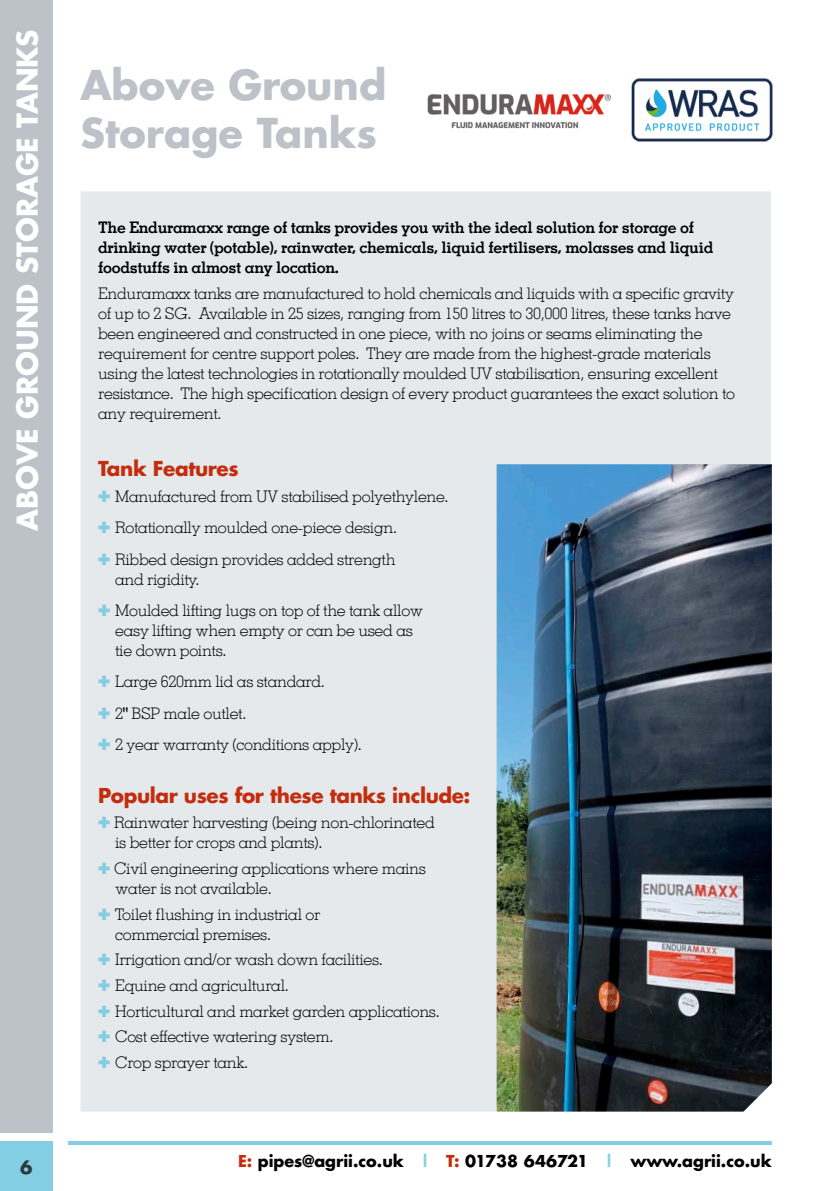
<style>
.page{position:relative;width:840px;height:1191px;background:#fff}
.page>*{position:absolute;margin:0;border:0;box-sizing:border-box;transform-origin:0 0}
.t1{font:700 40px/48px "Futura";color:#bcc2c7}
.t2{font:700 28px "Futura";color:#fff}
.t3{font:700 20px "Futura";letter-spacing:-.02em;color:#c32d0d}
.t4{font:700 18px "Futura";color:#2b3a3d}
.t5{font:300 16px/20px "Memphis LT";letter-spacing:-.02em;color:#000}
.t6{font:700 16px/20px "Memphis LT";letter-spacing:-.02em;color:#000}
.t7{font:700 16px "Futura";color:#000}
.s1{color:#83cee3}
.s2{font-weight:700}
.s3{color:#c32d0d}
</style>
<div class="page">
<hr style="left:68px;top:1141px;width:703px;height:4px;background:#83cee3">
<div style="left:0;top:1141px;width:53px;height:50px;background:#83cee3"></div>
<img style="left:427px;top:93px;width:185px;height:36px">
<div style="left:0;top:0;width:53px;height:1132px;background:#bcc2c7"></div>
<div style="left:80px;top:191px;width:690px;height:920px;background:#e6e9eb"></div>
<img style="left:496px;top:464px;width:275px;height:647px">
<img style="left:631px;top:78px;width:142px;height:64px">
<h2 class="t2" style="left:8px;top:531px;width:503px;rotate:-90deg">ABOVE GROUND STORAGE TANKS</h2>
<p class="t4" style="left:20px;top:1154px;width:14px">6</p>
<h1 class="t1" style="left:80px;top:60px;width:307px">Above Ground<br>Storage Tanks</h1>
<p class="t6" style="left:98px;top:217px;width:616px">The Enduramaxx range of tanks provides you with the ideal solution for storage of drinking water (potable), rainwater, chemicals, liquid fertilisers, molasses and liquid foodstuffs in almost any location.</p>
<p class="t5" style="left:98px;top:283px;width:638px">Enduramaxx tanks are manufactured to hold chemicals and liquids with a specific gravity of up to 2 SG. Available in 25 sizes, ranging from 150 litres to 30,000 litres, these tanks have been engineered and constructed in one piece, with no joins or seams eliminating the requirement for centre support poles. They are made from the highest-grade materials using the latest technologies in rotationally moulded UV stabilisation, ensuring excellent resistance. The high specification design of every product guarantees the exact solution to any requirement.</p>
<p class="t3" style="left:98px;top:455px;width:142px">Tank Features</p>
<p class="t5" style="left:98px;top:480px;width:352px;line-height:31.4px"><span class="s1">✚</span> Manufactured from UV stabilised polyethylene. <span class="s1">✚</span> Rotationally moulded one-piece design.<br><span class="s1">✚</span> Ribbed design provides added strength</p>
<p class="t5" style="left:98px;top:563px;width:326px;line-height:31.4px;text-indent:17px">and rigidity.<br><span class="s1">✚</span> Moulded lifting lugs on top of the tank allow</p>
<p class="t5" style="left:115px;top:620px;width:299px">easy lifting when empty or can be used as tie down points.</p>
<p class="t5" style="left:98px;top:666px;width:265px;line-height:31.4px"><span class="s1">✚</span> Large 620mm lid as standard.<br><span class="s1">✚</span> 2<span class="s2">"</span> BSP male outlet.<br><span class="s1">✚</span> 2 year warranty (conditions apply).</p>
<p class="t3" style="left:98px;top:781px;width:373px">Popular uses for these tanks include:</p>
<p class="t5" style="left:115px;top:812px;width:321px;text-indent:-17px"><span class="s1">✚</span> Rainwater harvesting (being non-chlorinated is better for crops and plants).</p>
<p class="t5" style="left:115px;top:858px;width:312px;text-indent:-17px"><span class="s1">✚</span> Civil engineering applications where mains water is not available.</p>
<p class="t5" style="left:115px;top:904px;width:206px;text-indent:-17px"><span class="s1">✚</span> Toilet flushing in industrial or commercial premises.</p>
<p class="t5" style="left:98px;top:946px;width:343px;line-height:25.6px"><span class="s1">✚</span> Irrigation and/or wash down facilities.<br><span class="s1">✚</span> Equine and agricultural.<br><span class="s1">✚</span> Horticultural and market garden applications. <span class="s1">✚</span> Cost effective watering system.<br><span class="s1">✚</span> Crop sprayer tank.</p>
<p class="t7" style="left:238px;top:1150px;width:535px"><span class="s3">E:</span> pipes@agrii.co.uk <span class="s1">|</span> <span class="s3">T:</span> 01738 646721 <span class="s1">|</span> www.agrii.co.uk</p>
</div>
